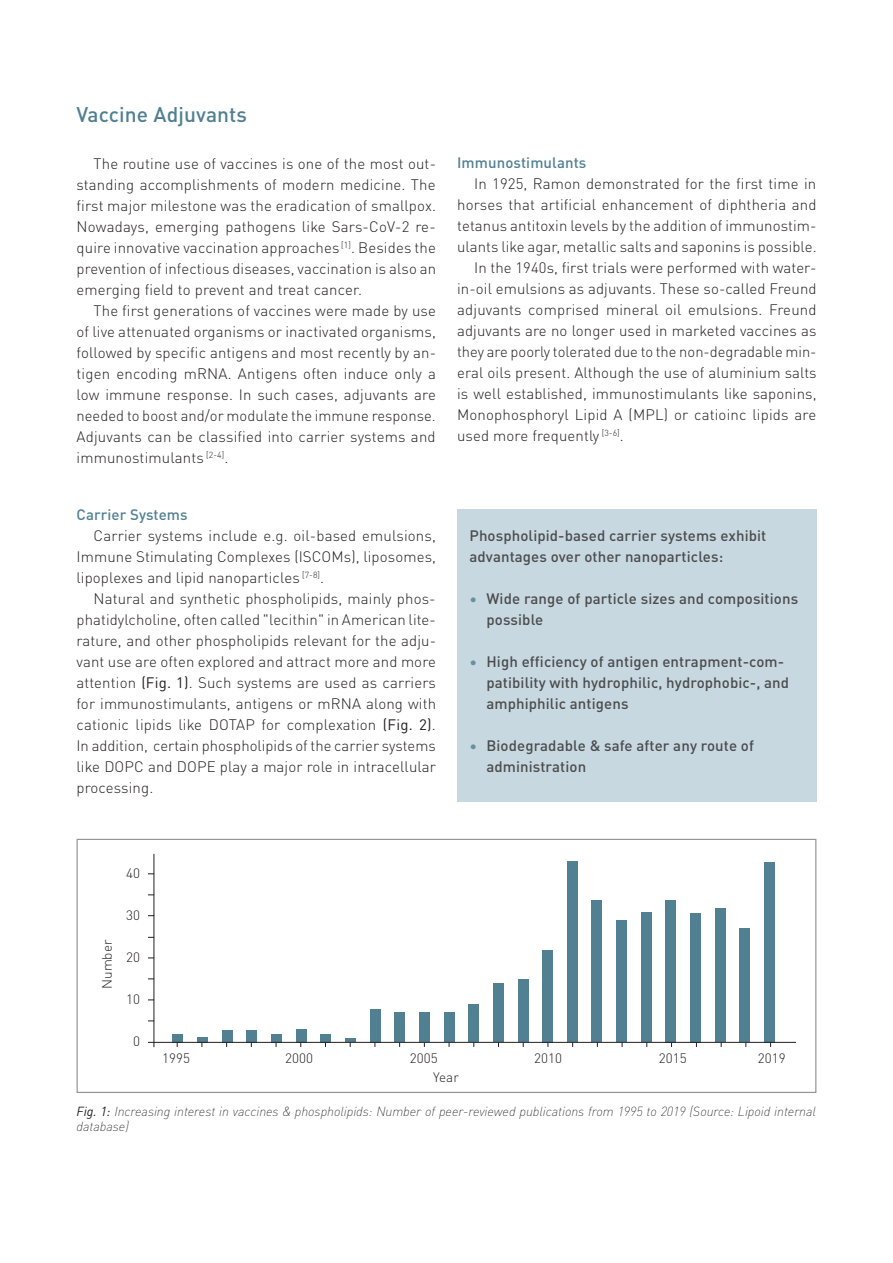
<style>
.page{position:relative;width:893px;height:1263px;background:#fff}
.page>*{position:absolute;margin:0;border:0;box-sizing:border-box;transform-origin:0 0}
.t1{font:500 21px "DINOT";letter-spacing:.005em;color:#518093}
.t2{font:300 15px/21px "DINOT";letter-spacing:.01em;color:#231f20;text-align:justify}
.t3{font:500 15px/21px "DINOT";letter-spacing:.005em;color:#4b4c4d}
.t4{font:500 15px "DINOT";letter-spacing:.005em;color:#518093}
.t5{font:300 13.5px "DINOT";letter-spacing:.005em;color:#231f20}
.t6{font:italic 300 expanded 13.05px/15.5px "DINOT";letter-spacing:-.005em;color:#231f20}
.s1{font-weight:400}
.s2{color:#6791a3}
.s3{font-weight:400;font-stretch:normal}
</style>
<div class="page">
<div style="left:457px;top:509px;width:359px;height:293px;background:#c8d8e1"></div>
<div style="left:77px;top:839px;width:739px;height:254px;border:1px solid #939598"></div>
<hr style="left:154px;top:854px;width:1px;height:193px;background:#231f20">
<div style="left:296px;top:1029px;width:10px;height:13px;background:#518093"></div>
<div style="left:321px;top:1034px;width:10px;height:8px;background:#518093"></div>
<svg style="left:345px;top:1039px;width:11px;height:8px"></svg>
<div style="left:394px;top:1013px;width:11px;height:29px;background:#518093"></div>
<div style="left:419px;top:1013px;width:11px;height:29px;background:#518093"></div>
<div style="left:444px;top:1013px;width:10px;height:29px;background:#518093"></div>
<div style="left:468px;top:1004px;width:11px;height:38px;background:#518093"></div>
<div style="left:493px;top:983px;width:11px;height:59px;background:#518093"></div>
<div style="left:518px;top:979px;width:10px;height:63px;background:#518093"></div>
<div style="left:542px;top:950px;width:11px;height:92px;background:#518093"></div>
<div style="left:567px;top:862px;width:11px;height:180px;background:#518093"></div>
<div style="left:592px;top:900px;width:10px;height:142px;background:#518093"></div>
<div style="left:616px;top:921px;width:11px;height:121px;background:#518093"></div>
<div style="left:641px;top:913px;width:10px;height:129px;background:#518093"></div>
<div style="left:666px;top:900px;width:10px;height:142px;background:#518093"></div>
<div style="left:690px;top:913px;width:11px;height:129px;background:#518093"></div>
<div style="left:715px;top:908px;width:10px;height:134px;background:#518093"></div>
<div style="left:740px;top:929px;width:10px;height:113px;background:#518093"></div>
<div style="left:764px;top:862px;width:11px;height:180px;background:#518093"></div>
<div style="left:370px;top:1009px;width:10px;height:33px;background:#518093"></div>
<div style="left:271px;top:1034px;width:11px;height:8px;background:#518093"></div>
<div style="left:247px;top:1030px;width:10px;height:12px;background:#518093"></div>
<div style="left:222px;top:1030px;width:10px;height:12px;background:#518093"></div>
<div style="left:197px;top:1037px;width:11px;height:5px;background:#518093"></div>
<div style="left:173px;top:1034px;width:10px;height:8px;background:#518093"></div>
<hr style="left:148px;top:1042px;width:648px;height:1px;background:#231f20">
<h1 class="t1" style="left:77px;top:99px;width:172px">Vaccine Adjuvants</h1>
<p class="t2" style="left:77px;top:152px;width:361px;text-indent:17px">The routine use of vaccines is one of the most out&shy;standing accomplishments of modern medicine. The first major milestone was the eradication of smallpox.<br>Nowadays, emerging pathogens like Sars-CoV-2 re&shy;quire innovative vaccination approaches <sup>[1]</sup>. Besides the prevention of infectious diseases, vaccination is also an emerging field to prevent and treat cancer.</p>
<p class="t2" style="left:77px;top:299px;width:361px;text-indent:17px">The first generations of vaccines were made by use of live attenuated organisms or inactivated organisms, followed by specific antigens and most recently by an&shy;tigen encoding mRNA. Antigens often induce only a low immune response. In such cases, adjuvants are needed to boost and/or modulate the immune response.<br>Adjuvants can be classified into carrier systems and immunostimulants <sup>[2-4]</sup>.</p>
<p class="t4" style="left:77px;top:503px;width:113px">Carrier Systems</p>
<p class="t2" style="left:77px;top:524px;width:361px;text-indent:17px">Carrier systems include e.g. oil-based emulsions, Immune Stimulating Complexes (ISCOMs), liposomes, lipoplexes and lipid nanoparticles <sup>[7-8]</sup>.</p>
<p class="t2" style="left:77px;top:587px;width:361px;text-indent:17px">Natural and synthetic phospholipids, mainly phos&shy;phatidylcholine, often called "lecithin" in American lite&shy;rature, and other phospholipids relevant for the adju&shy;vant use are often explored and attract more and more attention <span class="s1">(Fig. 1)</span>. Such systems are used as carriers for immunostimulants, antigens or mRNA along with cationic lipids like DOTAP for complexation <span class="s1">(Fig. 2)</span>.<br>In addition, certain phospholipids of the carrier systems like DOPC and DOPE play a major role in intracellular processing.</p>
<p class="t4" style="left:457px;top:151px;width:131px">Immunostimulants</p>
<p class="t2" style="left:474px;top:172px;width:344px">In 1925, Ramon demonstrated for the first time in</p>
<p class="t2" style="left:457px;top:193px;width:361px">horses that artificial enhancement of diphtheria and</p>
<p class="t2" style="left:457px;top:214px;width:361px">tetanus antitoxin levels by the addition of immunostim-</p>
<p class="t2" style="left:457px;top:235px;width:361px">ulants like agar, metallic salts and saponins is possible.</p>
<p class="t2" style="left:474px;top:256px;width:344px">In the 1940s, first trials were performed with water-</p>
<p class="t2" style="left:457px;top:277px;width:361px">in-oil emulsions as adjuvants. These so-called Freund</p>
<p class="t2" style="left:457px;top:298px;width:361px">adjuvants comprised mineral oil emulsions. Freund</p>
<p class="t2" style="left:457px;top:319px;width:361px">adjuvants are no longer used in marketed vaccines as</p>
<p class="t2" style="left:457px;top:340px;width:361px">they are poorly tolerated due to the non-degradable min-</p>
<p class="t2" style="left:457px;top:361px;width:361px">eral oils present. Although the use of aluminium salts</p>
<p class="t2" style="left:457px;top:382px;width:361px">is well established, immunostimulants like saponins,</p>
<p class="t2" style="left:457px;top:403px;width:361px">Monophosphoryl Lipid A (MPL) or catioinc lipids are</p>
<p class="t2" style="left:457px;top:424px;width:168px">used more frequently <sup>[3-6]</sup>.</p>
<p class="t3" style="left:469px;top:524px;width:298px">Phospholipid-based carrier systems exhibit advantages over other nanoparticles:</p>
<p class="t3" style="left:486px;top:587px;width:313px;text-indent:-17px"><span class="s2">•</span> Wide range of particle sizes and compositions possible</p>
<p class="t3" style="left:486px;top:650px;width:304px;text-indent:-17px"><span class="s2">•</span> High efficiency of antigen entrapment-com&shy;patibility with hydrophilic, hydrophobic-, and amphiphilic antigens</p>
<p class="t3" style="left:486px;top:734px;width:269px;text-indent:-17px"><span class="s2">•</span> Biodegradable &amp; safe after any route of administration</p>
<p class="t5" style="left:97px;top:989px;width:51px;rotate:-90deg">Number</p>
<p class="t5" style="left:126px;top:863px;width:15px">40</p>
<p class="t5" style="left:126px;top:905px;width:15px">30</p>
<p class="t5" style="left:126px;top:947px;width:15px">20</p>
<p class="t5" style="left:126px;top:989px;width:15px">10</p>
<p class="t5" style="left:133px;top:1031px;width:8px">0</p>
<p class="t5" style="left:162px;top:1048px;width:29px">1995</p>
<p class="t5" style="left:285px;top:1048px;width:29px">2000</p>
<p class="t5" style="left:410px;top:1048px;width:29px">2005</p>
<p class="t5" style="left:534px;top:1048px;width:29px">2010</p>
<p class="t5" style="left:659px;top:1048px;width:29px">2015</p>
<p class="t5" style="left:758px;top:1048px;width:29px">2019</p>
<p class="t5" style="left:433px;top:1067px;width:27px">Year</p>
<p class="t6" style="left:77px;top:1102px;width:741px"><span class="s3">Fig. 1:</span> Increasing interest in vaccines &amp; phospholipids: Number of peer-reviewed publications from 1995 to 2019 (Source: Lipoid internal database)</p>
</div>
